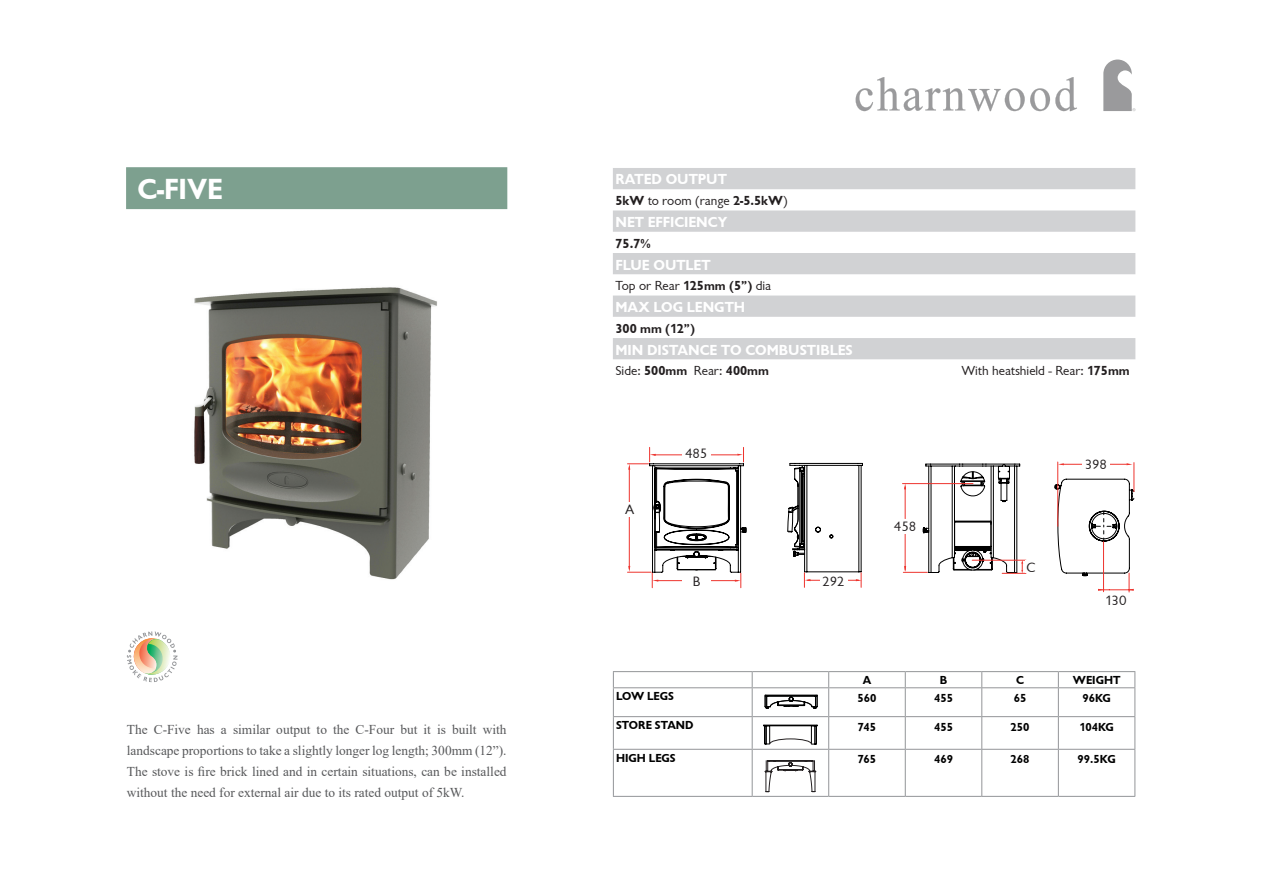
<style>
.page{position:relative;width:1263px;height:893px;background:#fff}
.page>*{position:absolute;margin:0;border:0;box-sizing:border-box;transform-origin:0 0}
.t1{font:700 30px "Sharp";color:#fff}
.t2{font:700 15px "Sharp";color:#fff}
.t3{font:13.95px "Sharp";color:#231f20}
.t4{font:13.5px/21px "Times New Roman";color:#57585a;text-align:justify}
.t5{font:13.5px "Sharp";color:#231f20}
.t6{font:700 13.5px "Sharp";color:#231f20}
.t7{font:700 12px "Sharp";color:#000}
.s1{font-weight:700}
</style>
<div class="page">
<img style="left:194px;top:287px;width:243px;height:293px">
<svg style="left:613px;top:168px;width:522px;height:191px;fill:#d1d2d4"></svg>
<div style="left:126px;top:167px;width:381px;height:42px;background:#7da08f;border:2px solid #7da08f"></div>
<svg style="left:856px;top:77px;width:221px;height:34px"></svg>
<svg style="left:1103px;top:60px;width:32px;height:51px"></svg>
<hr style="left:902px;top:483px;width:71px;height:1px;background:#ee342e">
<hr style="left:1057px;top:462px;width:1px;height:64px;background:#ee342e">
<svg style="left:1054px;top:463px;width:81px;height:129px"></svg>
<svg style="left:627px;top:447px;width:119px;height:142px"></svg>
<div style="left:682px;top:574px;width:29px;height:14px;background:#fff"></div>
<svg style="left:787px;top:463px;width:76px;height:124px"></svg>
<hr style="left:828px;top:796px;width:77px;height:1px;background:#939598">
<hr style="left:905px;top:796px;width:77px;height:1px;background:#939598">
<hr style="left:982px;top:796px;width:76px;height:1px;background:#939598">
<hr style="left:1058px;top:796px;width:77px;height:1px;background:#939598">
<hr style="left:613px;top:671px;width:139px;height:1px;background:#939598">
<hr style="left:752px;top:671px;width:77px;height:1px;background:#939598">
<hr style="left:829px;top:671px;width:76px;height:1px;background:#939598">
<hr style="left:905px;top:671px;width:77px;height:1px;background:#939598">
<hr style="left:982px;top:671px;width:76px;height:1px;background:#939598">
<hr style="left:1058px;top:671px;width:77px;height:1px;background:#939598">
<svg style="left:828px;top:672px;width:307px;height:124px"></svg>
<hr style="left:613px;top:687px;width:139px;height:1px;background:#939598">
<svg style="left:613px;top:672px;width:1px;height:44px"></svg>
<hr style="left:752px;top:687px;width:77px;height:1px;background:#939598">
<svg style="left:752px;top:672px;width:1px;height:44px"></svg>
<hr style="left:613px;top:716px;width:139px;height:1px;background:#939598">
<hr style="left:613px;top:717px;width:1px;height:32px;background:#939598">
<hr style="left:752px;top:716px;width:76px;height:1px;background:#939598">
<hr style="left:752px;top:717px;width:1px;height:32px;background:#939598">
<hr style="left:613px;top:749px;width:139px;height:1px;background:#939598">
<hr style="left:613px;top:750px;width:1px;height:46px;background:#939598">
<hr style="left:752px;top:749px;width:76px;height:1px;background:#939598">
<hr style="left:752px;top:750px;width:1px;height:46px;background:#939598">
<hr style="left:613px;top:796px;width:139px;height:1px;background:#939598">
<hr style="left:752px;top:796px;width:76px;height:1px;background:#939598">
<svg style="left:763px;top:725px;width:55px;height:19px"></svg>
<svg style="left:765px;top:760px;width:51px;height:32px"></svg>
<svg style="left:765px;top:695px;width:52px;height:13px"></svg>
<svg style="left:903px;top:463px;width:123px;height:111px"></svg>
<div style="left:1025px;top:561px;width:12px;height:12px;background:#fff"></div>
<div style="left:682px;top:447px;width:28px;height:14px;background:#fff"></div>
<div style="left:616px;top:502px;width:27px;height:15px;background:#fff"></div>
<div style="left:820px;top:574px;width:27px;height:15px;background:#fff"></div>
<div style="left:891px;top:519px;width:28px;height:14px;background:#fff"></div>
<div style="left:1082px;top:457px;width:27px;height:15px;background:#fff"></div>
<svg style="left:127px;top:631px;width:51px;height:51px"></svg>
<p class="t1" style="left:137px;top:172px;width:87px">C-FIVE</p>
<p class="t4" style="left:127px;top:718px;width:381px">The C-Five has a similar output to the C-Four but it is built with landscape proportions to take a slightly longer log length; 300mm (12”).<br>The stove is fire brick lined and in certain situations, can be installed without the need for external air due to its rated output of 5kW.</p>
<p class="t2" style="left:615px;top:171px;width:113px">RATED OUTPUT</p>
<p class="t5" style="left:615px;top:193px;width:174px"><span class="s1">5kW</span> to room (range <span class="s1">2-5.5kW</span>)</p>
<p class="t2" style="left:615px;top:213px;width:113px">NET EFFICIENCY</p>
<p class="t6" style="left:615px;top:235px;width:37px">75.7%</p>
<p class="t2" style="left:615px;top:256px;width:97px">FLUE OUTLET</p>
<p class="t5" style="left:615px;top:278px;width:157px">Top or Rear <span class="s1">125mm (5”)</span> dia</p>
<p class="t2" style="left:615px;top:298px;width:131px">MAX LOG LENGTH</p>
<p class="t6" style="left:615px;top:320px;width:81px">300 mm (12”)</p>
<p class="t2" style="left:615px;top:341px;width:239px">MIN DISTANCE TO COMBUSTIBLES</p>
<p class="t5" style="left:615px;top:363px;width:155px">Side: <span class="s1">500mm</span> Rear: <span class="s1">400mm</span></p>
<p class="t5" style="left:961px;top:363px;width:170px">With heatshield - Rear: <span class="s1">175mm</span></p>
<p class="t3" style="left:625px;top:502px;width:11px">A</p>
<p class="t3" style="left:685px;top:446px;width:24px">485</p>
<p class="t3" style="left:693px;top:573px;width:9px">B</p>
<p class="t3" style="left:822px;top:574px;width:24px">292</p>
<p class="t3" style="left:894px;top:518px;width:24px">458</p>
<p class="t3" style="left:1026px;top:559px;width:10px">C</p>
<p class="t3" style="left:1085px;top:457px;width:24px">398</p>
<p class="t3" style="left:1105px;top:592px;width:23px">130</p>
<p class="t7" style="left:863px;top:673px;width:10px">A</p>
<p class="t7" style="left:940px;top:673px;width:9px">B</p>
<p class="t7" style="left:1016px;top:673px;width:9px">C</p>
<p class="t7" style="left:1073px;top:673px;width:49px">WEIGHT</p>
<p class="t7" style="left:616px;top:689px;width:59px">LOW LEGS</p>
<p class="t7" style="left:857px;top:691px;width:20px">560</p>
<p class="t7" style="left:934px;top:691px;width:20px">455</p>
<p class="t7" style="left:1014px;top:691px;width:14px">65</p>
<p class="t7" style="left:1082px;top:691px;width:30px">96KG</p>
<p class="t7" style="left:616px;top:718px;width:79px">STORE STAND</p>
<p class="t7" style="left:858px;top:720px;width:20px">745</p>
<p class="t7" style="left:934px;top:720px;width:20px">455</p>
<p class="t7" style="left:1010px;top:720px;width:20px">250</p>
<p class="t7" style="left:1079px;top:720px;width:36px">104KG</p>
<p class="t7" style="left:616px;top:751px;width:61px">HIGH LEGS</p>
<p class="t7" style="left:858px;top:753px;width:20px">765</p>
<p class="t7" style="left:934px;top:753px;width:20px">469</p>
<p class="t7" style="left:1010px;top:753px;width:20px">268</p>
<p class="t7" style="left:1077px;top:753px;width:40px">99.5KG</p>
</div>
